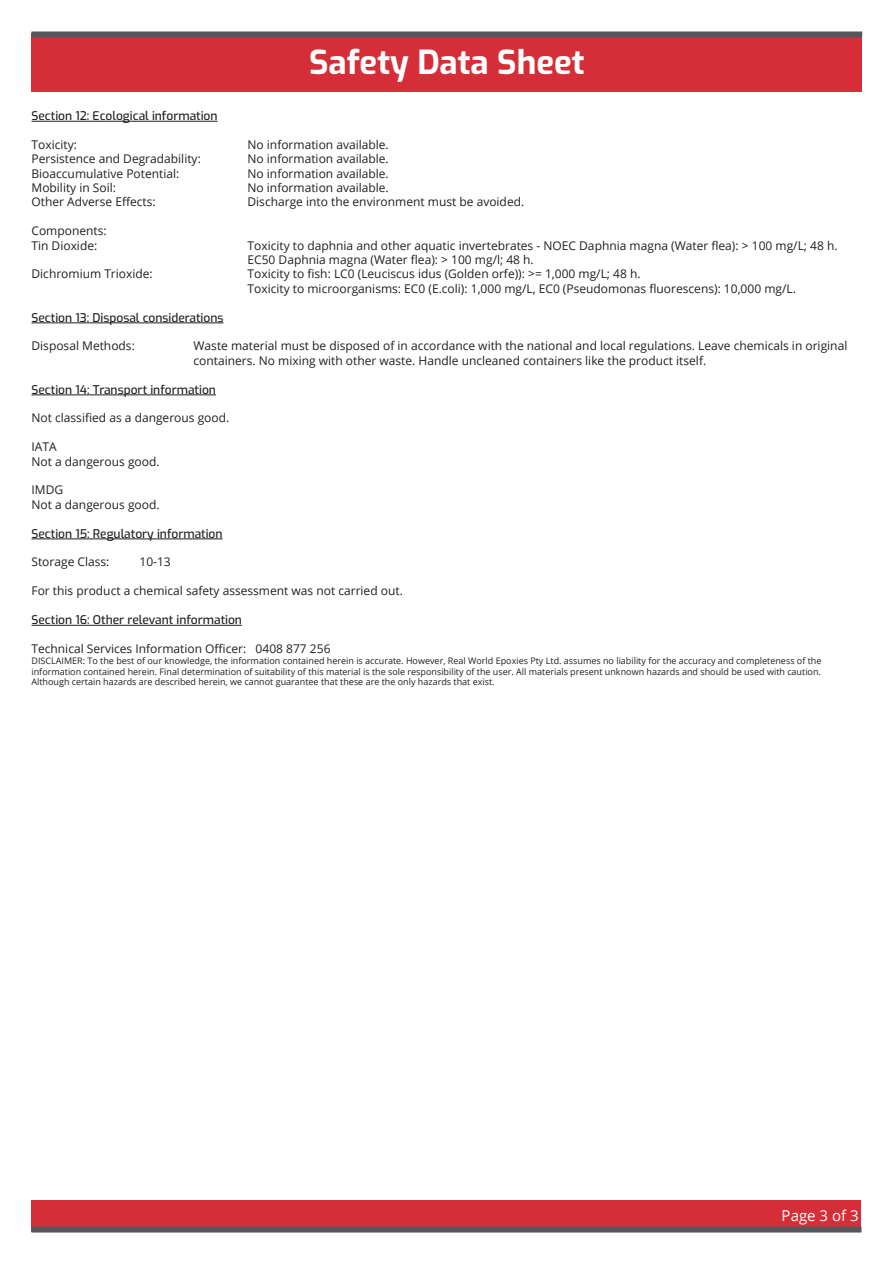
<style>
.page{position:relative;width:893px;height:1263px;background:#fff}
.page>*{position:absolute;margin:0;border:0;box-sizing:border-box;transform-origin:0 0}
.t1{font:700 33px "Exo";color:#fff}
.t2{font:15px "Open Sans";color:#fff}
.t3{font:12px/14.4px "Open Sans";color:#231f20}
.t4{font:500 12px "Exo";color:#231f20}
.t5{font:9px/10.8px "Open Sans";color:#231f20;text-align:justify}
</style>
<div class="page">
<div style="left:31px;top:33px;width:831px;height:58px;background:#d52e38"></div>
<div style="left:32px;top:32px;width:830px;height:6px;background:#56565b"></div>
<div style="left:32px;top:1200px;width:829px;height:31px;background:#d52e38"></div>
<div style="left:31px;top:1226px;width:830px;height:6px;background:#56565b"></div>
<hr style="left:32px;top:121px;width:186px;height:1px;background:#231f20">
<hr style="left:32px;top:323px;width:192px;height:1px;background:#231f20">
<hr style="left:32px;top:395px;width:184px;height:1px;background:#231f20">
<hr style="left:32px;top:539px;width:191px;height:1px;background:#231f20">
<hr style="left:32px;top:625px;width:210px;height:1px;background:#231f20">
<h1 class="t1" style="left:309px;top:38px;width:277px">Safety Data Sheet</h1>
<p class="t4" style="left:32px;top:107px;width:188px">Section 12: Ecological information</p>
<p class="t3" style="left:32px;top:137px;width:47px">Toxicity:</p>
<p class="t3" style="left:248px;top:137px;width:143px">No information available.</p>
<p class="t3" style="left:32px;top:151px;width:171px">Persistence and Degradability:</p>
<p class="t3" style="left:248px;top:151px;width:143px">No information available.</p>
<p class="t3" style="left:32px;top:166px;width:149px">Bioaccumulative Potential:</p>
<p class="t3" style="left:248px;top:166px;width:143px">No information available.</p>
<p class="t3" style="left:32px;top:180px;width:86px">Mobility in Soil:</p>
<p class="t3" style="left:248px;top:180px;width:143px">No information available.</p>
<p class="t3" style="left:32px;top:195px;width:126px">Other Adverse Effects:</p>
<p class="t3" style="left:248px;top:195px;width:278px">Discharge into the environment must be avoided.</p>
<p class="t3" style="left:32px;top:223px;width:77px">Components:<br>Tin Dioxide:</p>
<p class="t3" style="left:248px;top:238px;width:592px">Toxicity to daphnia and other aquatic invertebrates - NOEC Daphnia magna (Water flea): &gt; 100 mg/L; 48 h.<br>EC50 Daphnia magna (Water flea): &gt; 100 mg/l; 48 h.</p>
<p class="t3" style="left:32px;top:267px;width:123px">Dichromium Trioxide:</p>
<p class="t3" style="left:248px;top:267px;width:550px">Toxicity to fish: LC0 (Leuciscus idus (Golden orfe)): &gt;= 1,000 mg/L; 48 h.<br>Toxicity to microorganisms: EC0 (E.coli): 1,000 mg/L, EC0 (Pseudomonas fluorescens): 10,000 mg/L.</p>
<p class="t4" style="left:32px;top:309px;width:194px">Section 13: Disposal considerations</p>
<p class="t3" style="left:32px;top:339px;width:105px">Disposal Methods:</p>
<p class="t3" style="left:194px;top:339px;width:655px">Waste material must be disposed of in accordance with the national and local regulations. Leave chemicals in original containers. No mixing with other waste. Handle uncleaned containers like the product itself.</p>
<p class="t4" style="left:32px;top:381px;width:186px">Section 14: Transport information</p>
<p class="t3" style="left:32px;top:411px;width:199px">Not classified as a dangerous good.</p>
<p class="t3" style="left:32px;top:439px;width:130px">IATA<br>Not a dangerous good.</p>
<p class="t3" style="left:32px;top:483px;width:130px">IMDG<br>Not a dangerous good.</p>
<p class="t4" style="left:32px;top:525px;width:193px">Section 15: Regulatory information</p>
<p class="t3" style="left:32px;top:555px;width:79px">Storage Class:</p>
<p class="t3" style="left:140px;top:555px;width:33px">10-13</p>
<p class="t3" style="left:32px;top:583px;width:373px">For this product a chemical safety assessment was not carried out.</p>
<p class="t4" style="left:32px;top:611px;width:212px">Section 16: Other relevant information</p>
<p class="t3" style="left:32px;top:641px;width:301px">Technical Services Information Officer: 0408 877 256</p>
<p class="t5" style="left:32px;top:655px;width:791px">DISCLAIMER: To the best of our knowledge, the information contained herein is accurate. However, Real World Epoxies Pty Ltd. assumes no liability for the accuracy and completeness of the information contained herein. Final determination of suitability of this material is the sole responsibility of the user. All materials present unknown hazards and should be used with caution.<br>Although certain hazards are described herein, we cannot guarantee that these are the only hazards that exist.</p>
<p class="t2" style="left:782px;top:1205px;width:79px">Page 3 of 3</p>
</div>
